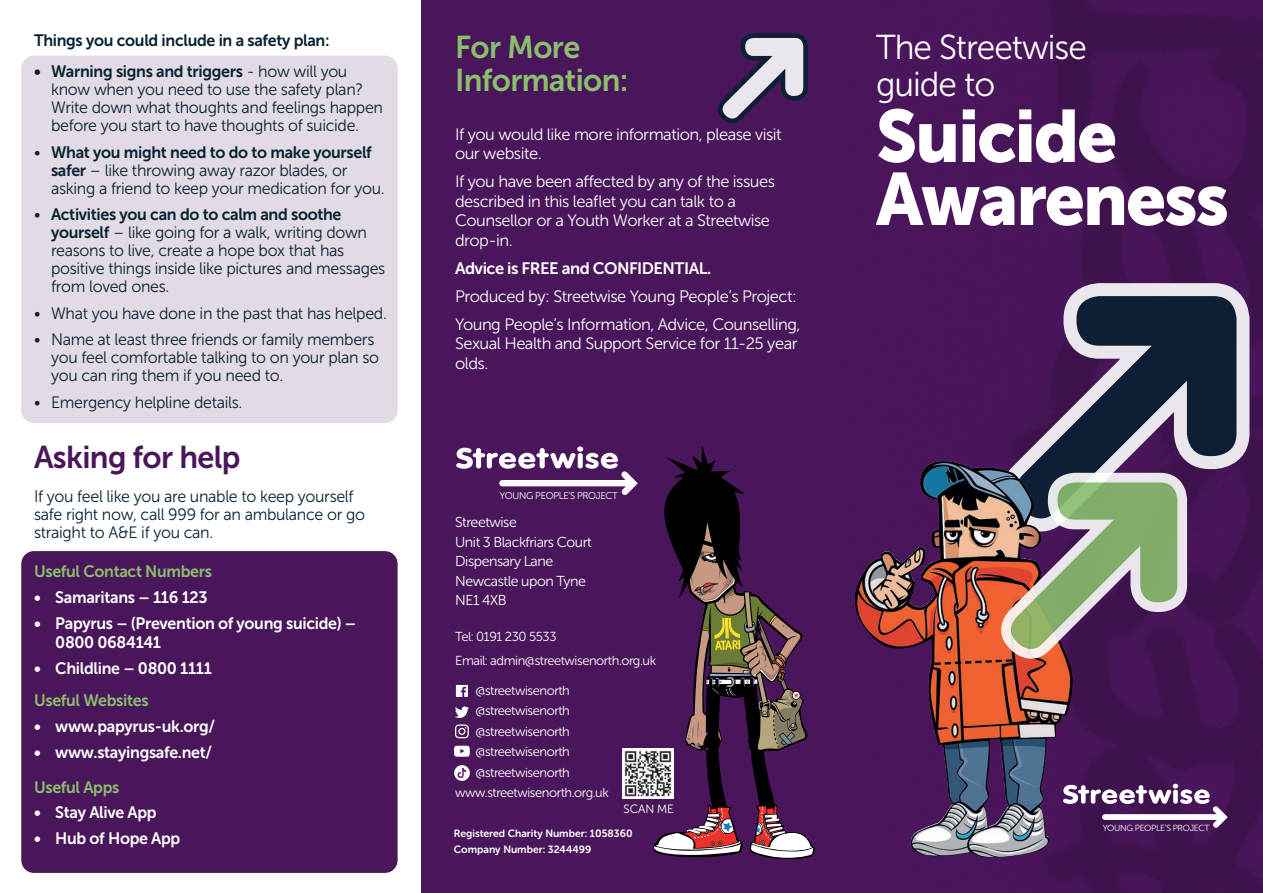
<style>
.page{position:relative;width:1263px;height:893px;background:#fff}
.page>*{position:absolute;margin:0;border:0;box-sizing:border-box;transform-origin:0 0}
.t1{font:73.5px/63px "Museo Sans 900";letter-spacing:-.03em;color:#fff}
.t2{font:34.5px/36.9px "Museo Sans 300";letter-spacing:-.03em;color:#fff}
.t3{font:31.5px/33px "Museo Sans 700";letter-spacing:-.02em;color:#8abf6d}
.t4{font:31.5px "Museo Sans 700";letter-spacing:-.02em;color:#4a165b}
.t5{font:16.5px/18px "Museo Sans 300";letter-spacing:-.02em;color:#082132}
.t6{font:16.5px/19.5px "Museo Sans 300";letter-spacing:-.03em;color:#fff}
.t7{font:16.5px/19.5px "Museo Sans 700";letter-spacing:-.02em;color:#fff}
.t8{font:16.5px "Museo Sans 700";letter-spacing:-.02em;color:#082132}
.t9{font:16.5px "Museo Sans 700";letter-spacing:-.02em;color:#8abf6d}
.t10{font:14.4px/19.4px "Museo Sans Rounded 300";letter-spacing:-.03em;color:#fff}
.t11{font:13.05px/24.2px "Museo Sans Rounded 300";letter-spacing:-.03em;color:#fff}
.t12{font:12px "Museo Sans Rounded 300";letter-spacing:-.01em;color:#fff}
.t13{font:10.5px/15.8px "Museo Sans Rounded 700";color:#fff}
.t14{font:9.75px "Museo Sans Rounded 300";letter-spacing:-.03em;color:#fff}
.t15{font:8.85px "Museo Sans Rounded 300";letter-spacing:-.03em;color:#fff}
.s1{font-family:"Museo Sans 300"}
.s2{font-family:"Museo Sans 700"}
</style>
<div class="page">
<div style="left:21px;top:551px;width:377px;height:322px;background:#4a165b;border-radius:13px"></div>
<div style="left:21px;top:56px;width:377px;height:367px;background:#e2dbe6;border-radius:13px"></div>
<div style="left:421px;top:0;width:842px;height:893px;background:#4a165b"></div>
<img style="left:855px;top:0;width:408px;height:893px">
<svg style="left:1063px;top:784px;width:169px;height:49px"></svg>
<svg style="left:456px;top:446px;width:182px;height:49px"></svg>
<svg style="left:718px;top:33px;width:90px;height:91px"></svg>
<svg style="left:1000px;top:282px;width:251px;height:251px"></svg>
<svg style="left:456px;top:685px;width:12px;height:12px"></svg>
<svg style="left:455px;top:706px;width:14px;height:12px"></svg>
<svg style="left:455px;top:724px;width:14px;height:14px"></svg>
<svg style="left:454px;top:746px;width:16px;height:11px"></svg>
<img style="left:454px;top:765px;width:16px;height:16px">
<img style="left:909px;top:462px;width:31px;height:146px">
<svg style="left:654px;top:446px;width:161px;height:413px"></svg>
<svg style="left:1000px;top:471px;width:188px;height:189px"></svg>
<img style="left:623px;top:748px;width:50px;height:51px">
<p class="t8" style="left:34px;top:32px;width:297px">Things you could include in a safety plan:</p>
<p class="t8" style="left:34px;top:62px;width:315px">• Warning signs and triggers <span class="s1">- how will you</span></p>
<p class="t5" style="left:51px;top:81px;width:334px">know when you need to use the safety plan?<br>Write down what thoughts and feelings happen before you start to have thoughts of suicide.</p>
<p class="t8" style="left:34px;top:143px;width:339px"><span class="s1">•</span> What you might need to do to make yourself</p>
<p class="t5" style="left:51px;top:161px;width:335px"><span class="s2">safer</span> – like throwing away razor blades, or asking a friend to keep your medication for you.</p>
<p class="t8" style="left:34px;top:205px;width:309px"><span class="s1">•</span> Activities you can do to calm and soothe</p>
<p class="t5" style="left:51px;top:224px;width:336px"><span class="s2">yourself</span> – like going for a walk, writing down reasons to live, create a hope box that has positive things inside like pictures and messages from loved ones.</p>
<p class="t5" style="left:34px;top:304px;width:354px">• What you have done in the past that has helped.</p>
<p class="t5" style="left:51px;top:331px;width:330px;text-indent:-17px">• Name at least three friends or family members you feel comfortable talking to on your plan so you can ring them if you need to.</p>
<p class="t5" style="left:34px;top:393px;width:210px">• Emergency helpline details.</p>
<h3 class="t4" style="left:34px;top:440px;width:208px">Asking for help</h3>
<p class="t5" style="left:34px;top:487px;width:332px">If you feel like you are unable to keep yourself safe right now, call 999 for an ambulance or go straight to A&amp;E if you can.</p>
<p class="t9" style="left:34px;top:562px;width:180px">Useful Contact Numbers</p>
<p class="t7" style="left:34px;top:587px;width:175px">• Samaritans – 116 123</p>
<p class="t7" style="left:55px;top:613px;width:303px;text-indent:-21px">• Papyrus – (Prevention of young suicide) –<br>0800 0684141</p>
<p class="t7" style="left:34px;top:659px;width:179px">• Childline – 0800 1111</p>
<p class="t9" style="left:34px;top:692px;width:116px">Useful Websites</p>
<p class="t7" style="left:34px;top:717px;width:183px">• www.papyrus-uk.org/</p>
<p class="t7" style="left:34px;top:743px;width:179px">• www.stayingsafe.net/</p>
<p class="t9" style="left:34px;top:778px;width:87px">Useful Apps</p>
<p class="t7" style="left:34px;top:803px;width:124px">• Stay Alive App</p>
<p class="t7" style="left:34px;top:829px;width:148px">• Hub of Hope App</p>
<h3 class="t3" style="left:455px;top:30px;width:175px">For More<br>Information:</h3>
<p class="t6" style="left:455px;top:125px;width:328px">If you would like more information, please visit our website.</p>
<p class="t6" style="left:455px;top:172px;width:321px">If you have been affected by any of the issues described in this leaflet you can talk to a Counsellor or a Youth Worker at a Streetwise drop-in.</p>
<p class="t7" style="left:455px;top:258px;width:258px">Advice is FREE and CONFIDENTIAL.</p>
<p class="t6" style="left:455px;top:282px;width:347px;line-height:28px">Produced by: Streetwise Young People’s Project:<br>Young People’s Information, Advice, Counselling,</p>
<p class="t6" style="left:455px;top:334px;width:344px">Sexual Health and Support Service for 11-25 year olds.</p>
<p class="t14" style="left:500px;top:490px;width:119px">YOUNG PEOPLE’S PROJECT</p>
<p class="t10" style="left:455px;top:513px;width:138px">Streetwise<br>Unit 3 Blackfriars Court<br>Dispensary Lane<br>Newcastle upon Tyne<br>NE1 4XB</p>
<p class="t11" style="left:455px;top:624px;width:202px">Tel: 0191 230 5533<br>Email: admin@streetwisenorth.org.uk</p>
<p class="t11" style="left:475px;top:678px;width:96px">@streetwisenorth</p>
<p class="t11" style="left:475px;top:699px;width:96px">@streetwisenorth</p>
<p class="t11" style="left:475px;top:719px;width:96px">@streetwisenorth</p>
<p class="t11" style="left:475px;top:740px;width:96px">@streetwisenorth</p>
<p class="t11" style="left:475px;top:760px;width:96px">@streetwisenorth</p>
<p class="t11" style="left:455px;top:781px;width:155px">www.streetwisenorth.org.uk</p>
<p class="t13" style="left:454px;top:826px;width:180px">Registered Charity Number: 1058360<br>Company Number: 3244499</p>
<p class="t12" style="left:624px;top:802px;width:52px">SCAN ME</p>
<h2 class="t2" style="left:876px;top:29px;width:212px">The Streetwise guide to</h2>
<h1 class="t1" style="left:876px;top:104px;width:354px">Suicide<br>Awareness</h1>
<p class="t15" style="left:1103px;top:824px;width:108px">YOUNG PEOPLE’S PROJECT</p>
</div>
